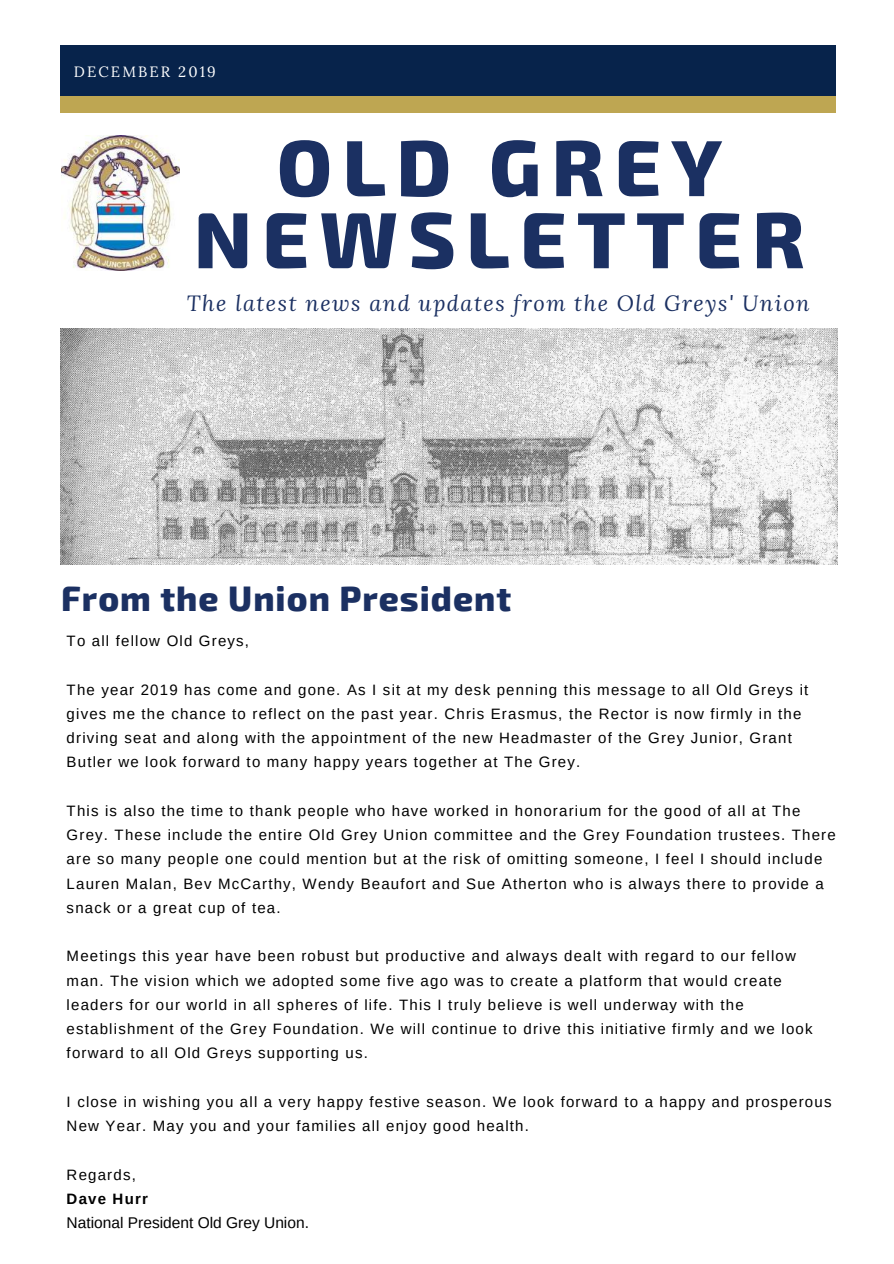
<style>
.page{position:relative;width:894px;height:1264px;background:#fff}
.page>*{position:absolute;margin:0;border:0;box-sizing:border-box;transform-origin:0 0}
.t1{font:800 79.5px/72px "Exo 2";letter-spacing:.13em;color:#1b3062;text-align:center}
.t2{font:800 34.8px "Exo 2";letter-spacing:.03em;color:#1b3062}
.t3{font:italic 21.75px "Lora";letter-spacing:.07em;color:#1b3062}
.t4{font:15.45px "Arimo";color:#000}
.t5{font:15px/24.3px "Arimo";letter-spacing:.08em;color:#000}
.t6{font:700 15px "Arimo";letter-spacing:.08em;color:#000}
.t7{font:14.85px "Lora";letter-spacing:.14em;color:#fff}
</style>
<div class="page">
<div style="left:61px;top:45px;width:774px;height:53px;background:#07234b"></div>
<img style="left:60px;top:329px;width:777px;height:235px">
<img style="left:61px;top:135px;width:118px;height:135px">
<div style="left:60px;top:97px;width:775px;height:15px;background:#bea652"></div>
<p class="t7" style="left:74px;top:62px;width:143px">DECEMBER 2019</p>
<h1 class="t1" style="left:194px;top:127px;width:612px">OLD GREY<br>NEWSLETTER</h1>
<h3 class="t3" style="left:187px;top:289px;width:624px">The latest news and updates from the Old Greys' Union</h3>
<h2 class="t2" style="left:61px;top:575px;width:451px">From the Union President</h2>
<p class="t5" style="left:67px;top:628px;width:184px">To all fellow Old Greys,</p>
<p class="t5" style="left:67px;top:677px;width:743px">The year 2019 has come and gone. As I sit at my desk penning this message to all Old Greys it gives me the chance to reflect on the past year. Chris Erasmus, the Rector is now firmly in the driving seat and along with the appointment of the new Headmaster of the Grey Junior, Grant Butler we look forward to many happy years together at The Grey.</p>
<p class="t5" style="left:67px;top:798px;width:770px">This is also the time to thank people who have worked in honorarium for the good of all at The Grey. These include the entire Old Grey Union committee and the Grey Foundation trustees. There are so many people one could mention but at the risk of omitting someone, I feel I should include Lauren Malan, Bev McCarthy, Wendy Beaufort and Sue Atherton who is always there to provide a snack or a great cup of tea.</p>
<p class="t5" style="left:67px;top:944px;width:747px">Meetings this year have been robust but productive and always dealt with regard to our fellow man. The vision which we adopted some five ago was to create a platform that would create leaders for our world in all spheres of life. This I truly believe is well underway with the establishment of the Grey Foundation. We will continue to drive this initiative firmly and we look forward to all Old Greys supporting us.</p>
<p class="t5" style="left:67px;top:1089px;width:766px">I close in wishing you all a very happy festive season. We look forward to a happy and prosperous<br>New Year. May you and your families all enjoy good health.</p>
<p class="t5" style="left:67px;top:1162px;width:71px">Regards,</p>
<p class="t6" style="left:67px;top:1190px;width:83px">Dave Hurr</p>
<p class="t4" style="left:67px;top:1214px;width:244px">National President Old Grey Union.</p>
</div>
